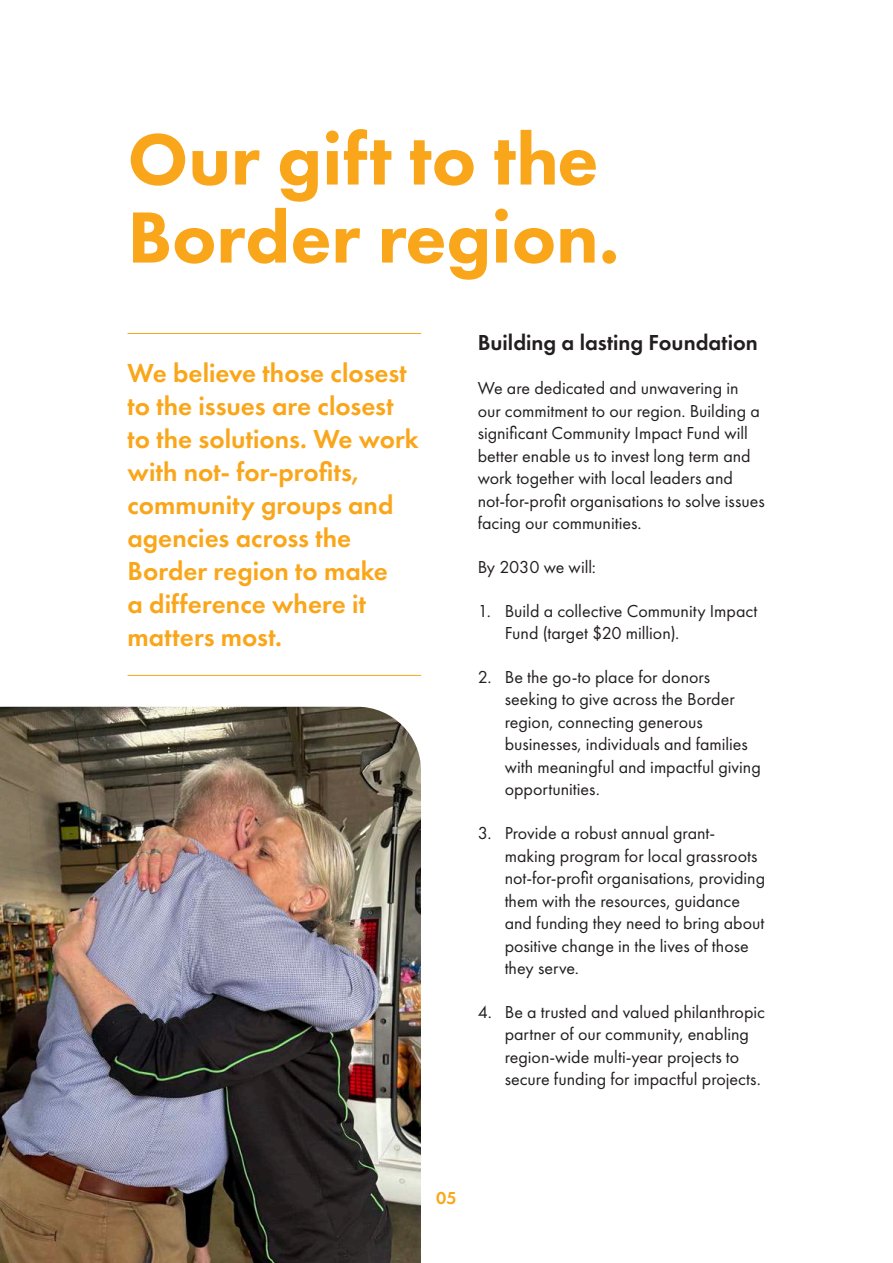
<style>
.page{position:relative;width:893px;height:1263px;background:#fff}
.page>*{position:absolute;margin:0;border:0;box-sizing:border-box;transform-origin:0 0}
.t1{font:800 75px/78px "Futura PT";color:#faa61a}
.t2{font:600 27px/33px "Futura PT";color:#faa61a}
.t3{font:600 22.5px "Futura PT";color:#231f20}
.t4{font:18px/22.5px "Futura PT";color:#231f20}
.t5{font:600 18px "Futura PT";color:#faa61a}
</style>
<div class="page">
<hr style="left:128px;top:333px;width:293px;height:1px;background:#faa61a">
<hr style="left:128px;top:675px;width:293px;height:1px;background:#faa61a">
<img style="left:0;top:707px;width:421px;height:556px">
<h1 class="t1" style="left:128px;top:119px;width:493px">Our gift to the<br>Border region.</h1>
<h2 class="t2" style="left:128px;top:356px;width:293px">We believe those closest to the issues are closest to the solutions. We work with not- for-profits, community groups and agencies across the<br>Border region to make<br>a difference where it matters most.</h2>
<p class="t3" style="left:478px;top:329px;width:282px">Building a lasting Foundation</p>
<p class="t4" style="left:478px;top:377px;width:289px">We are dedicated and unwavering in our commitment to our region. Building a significant Community Impact Fund will better enable us to invest long term and work together with local leaders and not-for-profit organisations to solve issues facing our communities.</p>
<p class="t4" style="left:478px;top:555px;width:120px">By 2030 we will:</p>
<p class="t4" style="left:505px;top:599px;width:254px;text-indent:-27px">1. Build a collective Community Impact<br>Fund (target $20 million).</p>
<p class="t4" style="left:505px;top:665px;width:258px;text-indent:-27px">2. Be the go-to place for donors seeking to give across the Border region, connecting generous businesses, individuals and families with meaningful and impactful giving opportunities.</p>
<p class="t4" style="left:505px;top:822px;width:262px;text-indent:-27px">3. Provide a robust annual grant&shy;making program for local grassroots not-for-profit organisations, providing them with the resources, guidance and funding they need to bring about positive change in the lives of those they serve.</p>
<p class="t4" style="left:505px;top:1000px;width:262px;text-indent:-27px">4. Be a trusted and valued philanthropic partner of our community, enabling region-wide multi-year projects to secure funding for impactful projects.</p>
<p class="t5" style="left:436px;top:1187px;width:22px">05</p>
</div>
